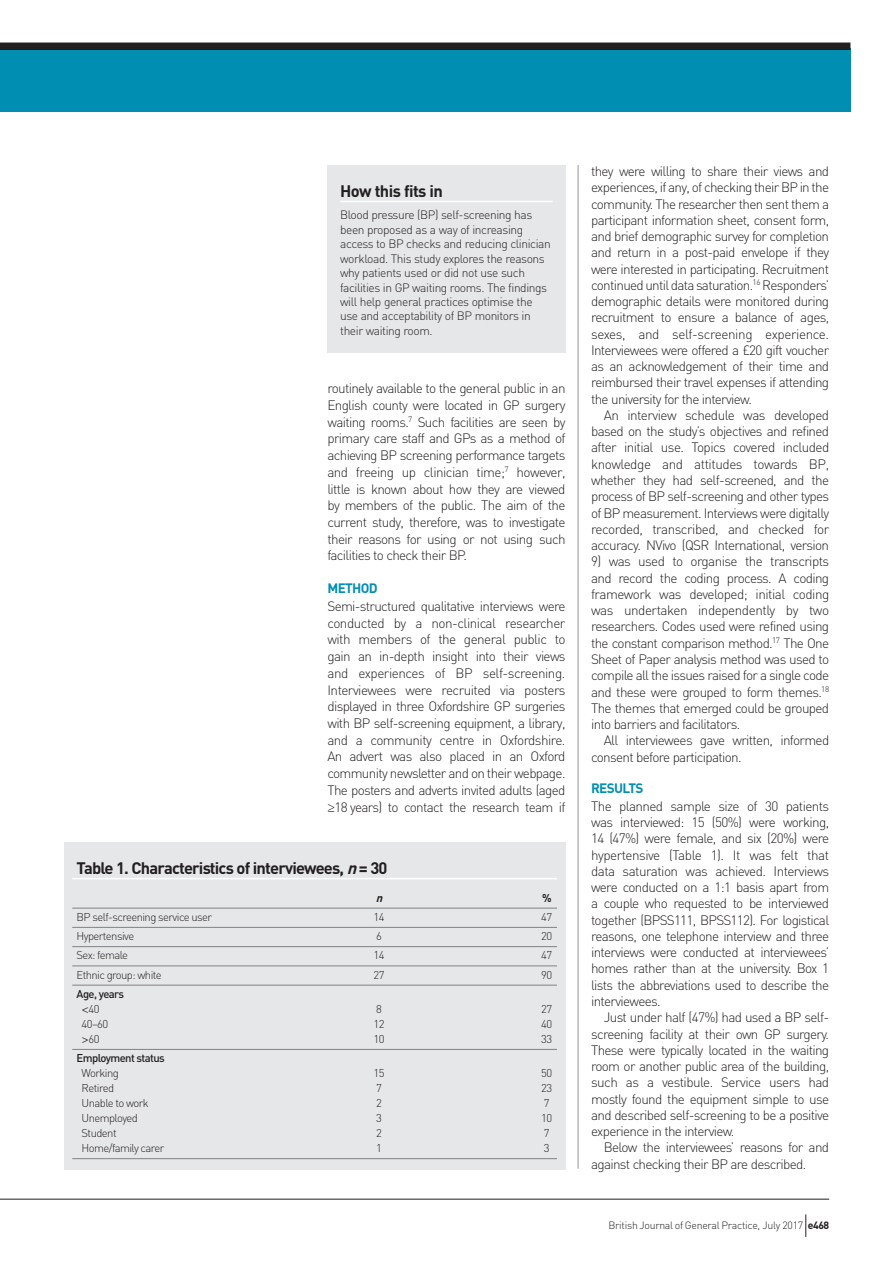
<style>
.page{position:relative;width:893px;height:1263px;background:#fff}
.page>*{position:absolute;margin:0;border:0;box-sizing:border-box;transform-origin:0 0}
.t1{font:700 16.5px "DIN";letter-spacing:-.05em;color:#231f20}
.t2{font:300 13.5px/16.2px "DIN";letter-spacing:-.05em;color:#231f20;text-align:justify}
.t3{font:700 13.5px "DIN";letter-spacing:-.05em;color:#008fb3}
.t4{font:300 12px/14.4px "DIN";letter-spacing:-.035em;color:#231f20}
.t5{font:300 11.25px "DIN";letter-spacing:-.05em;color:#231f20}
.t6{font:500 11.25px/15px "DIN";letter-spacing:-.05em;color:#231f20}
.t7{font:italic 700 11.25px "DIN";color:#231f20}
.t8{font:700 11.25px "DIN";color:#231f20}
.t9{font:300 10.5px "DIN";letter-spacing:-.025em;color:#231f20}
.s1{font-family:"Helvetica"}
.s2{font-style:italic}
.s3{font-family:"Helvetica";font-weight:300}
.s4{font-weight:300}
.s5{font-weight:700}
</style>
<div class="page">
<div style="left:0;top:48px;width:850px;height:63px;background:#008fb3"></div>
<div style="left:0;top:43px;width:850px;height:7px;background:#231f20"></div>
<hr style="left:578px;top:165px;width:1px;height:1004px;background:#939598">
<div style="left:327px;top:165px;width:239px;height:188px;background:#e6e7e9"></div>
<hr style="left:340px;top:201px;width:213px;height:1px;background:#fff">
<div style="left:64px;top:842px;width:502px;height:327px;background:#e6e7e9"></div>
<hr style="left:72px;top:878px;width:485px;height:1px;background:#fff">
<hr style="left:72px;top:908px;width:485px;height:1px;background:#808285">
<hr style="left:72px;top:927px;width:485px;height:1px;background:#808285">
<hr style="left:72px;top:946px;width:485px;height:1px;background:#808285">
<hr style="left:72px;top:965px;width:485px;height:1px;background:#808285">
<hr style="left:72px;top:985px;width:485px;height:1px;background:#808285">
<hr style="left:72px;top:1049px;width:485px;height:1px;background:#808285">
<hr style="left:72px;top:1158px;width:485px;height:1px;background:#808285">
<hr style="left:0;top:1199px;width:829px;height:1px;background:#231f20">
<svg style="left:805px;top:1214px;width:1px;height:23px"></svg>
<p class="t1" style="left:340px;top:180px;width:104px">How this fits in</p>
<p class="t4" style="left:340px;top:208px;width:212px">Blood pressure (BP) self-screening has been proposed as a way of increasing access to BP checks and reducing clinician workload. This study explores the reasons why patients used or did not use such facilities in GP waiting rooms. The findings will help general practices optimise the use and acceptability of BP monitors in their waiting room.</p>
<p class="t2" style="left:327px;top:380px;width:240px;line-height:16.6px">routinely available to the general public in an English county were located in GP surgery waiting rooms.<sup>7</sup> Such facilities are seen by primary care staff and GPs as a method of achieving BP screening performance targets and freeing up clinician time;<sup>7</sup> however, little is known about how they are viewed by members of the public. The aim of the current study, therefore, was to investigate their reasons for using or not using such facilities to check their BP.</p>
<p class="t3" style="left:327px;top:579px;width:52px">METHOD</p>
<p class="t2" style="left:327px;top:597px;width:240px;line-height:16.8px">Semi-structured qualitative interviews were conducted by a non-clinical researcher with members of the general public to gain an in-depth insight into their views and experiences of BP self-screening.<br>Interviewees were recruited via posters displayed in three Oxfordshire GP surgeries with BP self-screening equipment, a library, and a community centre in Oxfordshire.<br>An advert was also placed in an Oxford community newsletter and on their webpage.<br>The posters and adverts invited adults (aged <span class="s1">≥</span>18 years) to contact the research team if</p>
<p class="t1" style="left:77px;top:857px;width:312px">Table 1. Characteristics of interviewees, <span class="s2">n</span>= 30</p>
<p class="t7" style="left:376px;top:890px;width:12px">n</p>
<p class="t8" style="left:542px;top:890px;width:11px">%</p>
<p class="t5" style="left:77px;top:910px;width:137px">BP self-screening service user</p>
<p class="t5" style="left:374px;top:910px;width:13px">14</p>
<p class="t5" style="left:541px;top:910px;width:13px">47</p>
<p class="t5" style="left:77px;top:929px;width:59px">Hypertensive</p>
<p class="t5" style="left:376px;top:929px;width:7px">6</p>
<p class="t5" style="left:541px;top:929px;width:13px">20</p>
<p class="t5" style="left:77px;top:948px;width:53px">Sex: female</p>
<p class="t5" style="left:374px;top:948px;width:13px">14</p>
<p class="t5" style="left:541px;top:948px;width:13px">47</p>
<p class="t5" style="left:77px;top:967px;width:87px">Ethnic group: white</p>
<p class="t5" style="left:374px;top:967px;width:13px">27</p>
<p class="t5" style="left:541px;top:967px;width:13px">90</p>
<p class="t6" style="left:82px;top:986px;width:44px;text-indent:-5px">Age, years <span class="s3">&lt;</span><span class="s4">40</span></p>
<p class="t5" style="left:376px;top:1002px;width:7px">8</p>
<p class="t5" style="left:541px;top:1002px;width:13px">27</p>
<p class="t5" style="left:82px;top:1017px;width:28px">40–60</p>
<p class="t5" style="left:374px;top:1017px;width:13px">12</p>
<p class="t5" style="left:541px;top:1017px;width:13px">40</p>
<p class="t5" style="left:82px;top:1032px;width:19px"><span class="s1">&gt;</span>60</p>
<p class="t5" style="left:374px;top:1032px;width:13px">10</p>
<p class="t5" style="left:541px;top:1032px;width:13px">33</p>
<p class="t6" style="left:77px;top:1050px;width:90px">Employment status</p>
<p class="t5" style="left:82px;top:1066px;width:39px">Working</p>
<p class="t5" style="left:374px;top:1066px;width:13px">15</p>
<p class="t5" style="left:541px;top:1066px;width:13px">50</p>
<p class="t5" style="left:82px;top:1081px;width:34px">Retired</p>
<p class="t5" style="left:376px;top:1081px;width:7px">7</p>
<p class="t5" style="left:541px;top:1081px;width:13px">23</p>
<p class="t5" style="left:82px;top:1096px;width:69px">Unable to work</p>
<p class="t5" style="left:376px;top:1096px;width:7px">2</p>
<p class="t5" style="left:544px;top:1096px;width:7px">7</p>
<p class="t5" style="left:82px;top:1111px;width:58px">Unemployed</p>
<p class="t5" style="left:376px;top:1111px;width:7px">3</p>
<p class="t5" style="left:541px;top:1111px;width:13px">10</p>
<p class="t5" style="left:82px;top:1126px;width:37px">Student</p>
<p class="t5" style="left:376px;top:1126px;width:7px">2</p>
<p class="t5" style="left:544px;top:1126px;width:7px">7</p>
<p class="t5" style="left:82px;top:1141px;width:84px">Home/family carer</p>
<p class="t5" style="left:376px;top:1141px;width:7px">1</p>
<p class="t5" style="left:544px;top:1141px;width:7px">3</p>
<p class="t2" style="left:591px;top:163px;width:240px">they were willing to share their views and experiences, if any, of checking their BP in the community. The researcher then sent them a participant information sheet, consent form, and brief demographic survey for completion and return in a post-paid envelope if they were interested in participating. Recruitment continued until data saturation.<sup>16</sup> Responders’ demographic details were monitored during recruitment to ensure a balance of ages, sexes, and self-screening experience.<br>Interviewees were offered a £20 gift voucher as an acknowledgement of their time and reimbursed their travel expenses if attending the university for the interview.</p>
<p class="t2" style="left:591px;top:407px;width:240px;text-indent:13px">An interview schedule was developed based on the study’s objectives and refined after initial use. Topics covered included knowledge and attitudes towards BP, whether they had self-screened, and the process of BP self-screening and other types of BP measurement. Interviews were digitally recorded, transcribed, and checked for accuracy. NVivo (QSR International, version</p>
<p class="t2" style="left:591px;top:553px;width:240px">9) was used to organise the transcripts and record the coding process. A coding framework was developed; initial coding was undertaken independently by two researchers. Codes used were refined using the constant comparison method.<sup>17</sup> The One Sheet of Paper analysis method was used to compile all the issues raised for a single code and these were grouped to form themes.<sup>18<br></sup>The themes that emerged could be grouped into barriers and facilitators.</p>
<p class="t2" style="left:591px;top:732px;width:240px;text-indent:13px">All interviewees gave written, informed consent before participation.</p>
<p class="t3" style="left:591px;top:779px;width:54px">RESULTS</p>
<p class="t2" style="left:591px;top:798px;width:240px">The planned sample size of 30 patients was interviewed: 15 (50%) were working, 14 (47%) were female, and six (20%) were hypertensive (Table 1). It was felt that data saturation was achieved. Interviews were conducted on a 1:1 basis apart from a couple who requested to be interviewed together (BPSS111, BPSS112). For logistical reasons, one telephone interview and three interviews were conducted at interviewees’ homes rather than at the university. Box 1 lists the abbreviations used to describe the interviewees.</p>
<p class="t2" style="left:591px;top:1009px;width:240px;text-indent:13px">Just under half (47%) had used a BP self&shy;screening facility at their own GP surgery.<br>These were typically located in the waiting room or another public area of the building, such as a vestibule. Service users had mostly found the equipment simple to use and described self-screening to be a positive experience in the interview.</p>
<p class="t2" style="left:591px;top:1139px;width:240px;text-indent:13px">Below the interviewees’ reasons for and against checking their BP are described.</p>
<p class="t9" style="left:608px;top:1219px;width:222px">British Journal of General Practice, July 2017 <span class="s5">e468</span></p>
</div>
